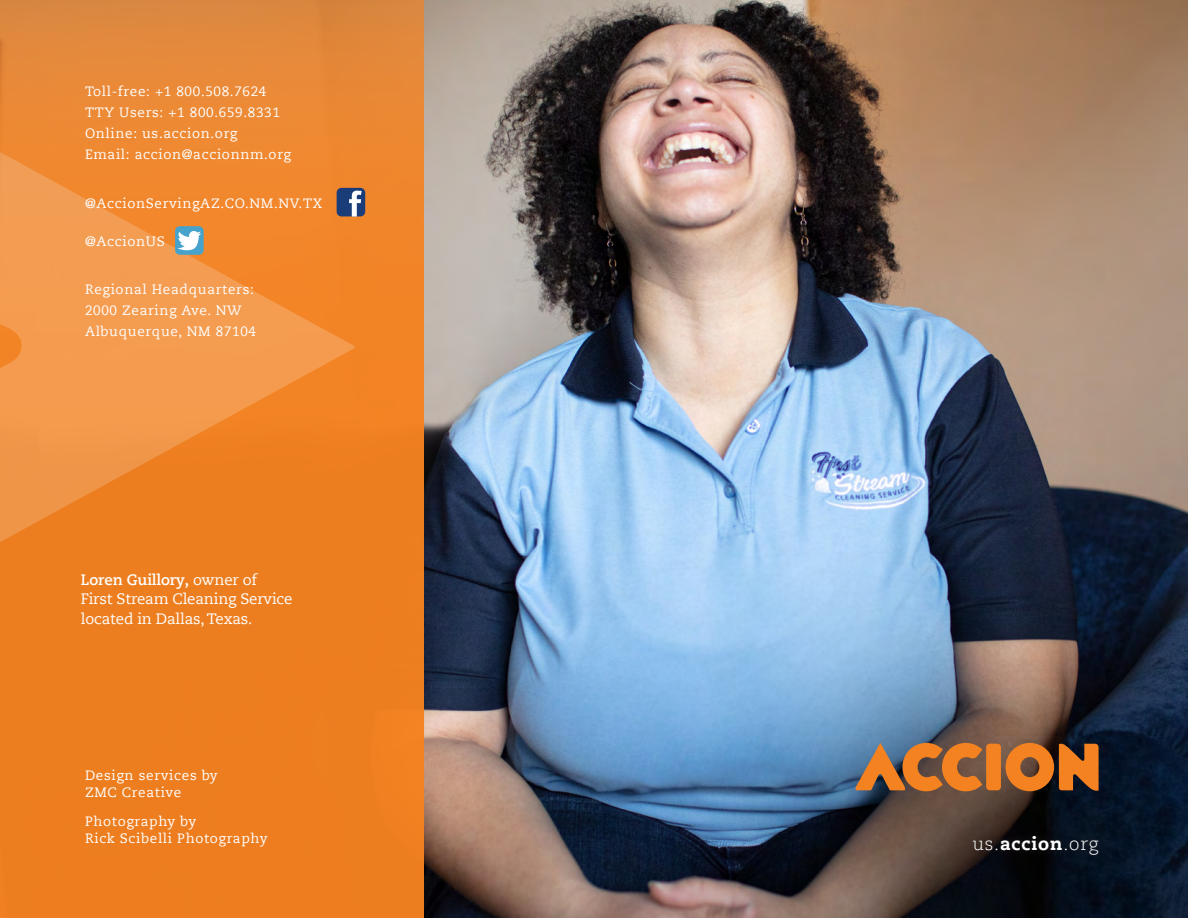
<style>
.page{position:relative;width:1188px;height:918px;background:#fff}
.page>*{position:absolute;margin:0;border:0;box-sizing:border-box;transform-origin:0 0}
.t1{font:300 18px "Caecilia Com 45";color:#fff}
.t2{font:15px/19.5px "Caecilia Com 55 Roman";letter-spacing:-.01em;color:#fff}
.t3{font:13.5px/16.5px "Caecilia Com 55 Roman";letter-spacing:.05em;color:#fff}
.s1{font-family:"Caecilia Com 75";font-weight:700}
.s2{font-family:"Caecilia Com 85";font-weight:800}
</style>
<div class="page">
<img style="left:423px;top:0;width:765px;height:918px">
<svg style="left:0;top:0;width:423px;height:918px;background:#eb8025"></svg>
<svg style="left:0;top:85px;width:355px;height:523px;background:#f08b36"></svg>
<div style="left:966px;top:828px;width:140px;height:34px;background:#231f20;opacity:.85"></div>
<svg style="left:856px;top:743px;width:126px;height:48px;background:#ad703e"></svg>
<div style="left:986px;top:744px;width:15px;height:46px;background:#f58220;border-radius:4px"></div>
<svg style="left:1006px;top:743px;width:93px;height:48px;background:#b36322"></svg>
<div style="left:337px;top:188px;width:28px;height:28px;background:#1a3d7a;border-radius:5px"></div>
<svg style="left:349px;top:191px;width:13px;height:26px"></svg>
<div style="left:175px;top:226px;width:29px;height:29px;background:#47a3cc;border-radius:5px"></div>
<svg style="left:178px;top:231px;width:23px;height:20px"></svg>
<p class="t3" style="left:85px;top:83px;width:183px">Toll-free: +1 800.508.7624</p>
<p class="t3" style="left:85px;top:104px;width:196px">TTY Users: +1 800.659.8331</p>
<p class="t3" style="left:85px;top:125px;width:154px">Online: us.accion.org</p>
<p class="t3" style="left:85px;top:146px;width:207px">Email: accion@accionnm.org</p>
<p class="t3" style="left:85px;top:195px;width:239px">@AccionServingAZ.CO.NM.NV.TX</p>
<p class="t3" style="left:85px;top:233px;width:81px">@AccionUS</p>
<p class="t3" style="left:85px;top:281px;width:170px">Regional Headquarters:</p>
<p class="t3" style="left:85px;top:302px;width:158px">2000 Zearing Ave. NW</p>
<p class="t3" style="left:85px;top:323px;width:173px">Albuquerque, NM 87104</p>
<p class="t2" style="left:81px;top:570px;width:213px"><span class="s1">Loren Guillory,</span> owner of<br>First Stream Cleaning Service located in Dallas, Texas.</p>
<p class="t3" style="left:85px;top:767px;width:134px">Design services by<br>ZMC Creative</p>
<p class="t3" style="left:85px;top:813px;width:184px">Photography by<br>Rick Scibelli Photography</p>
<p class="t1" style="left:972px;top:832px;width:128px">us.<span class="s2">accion</span>.org</p>
</div>
